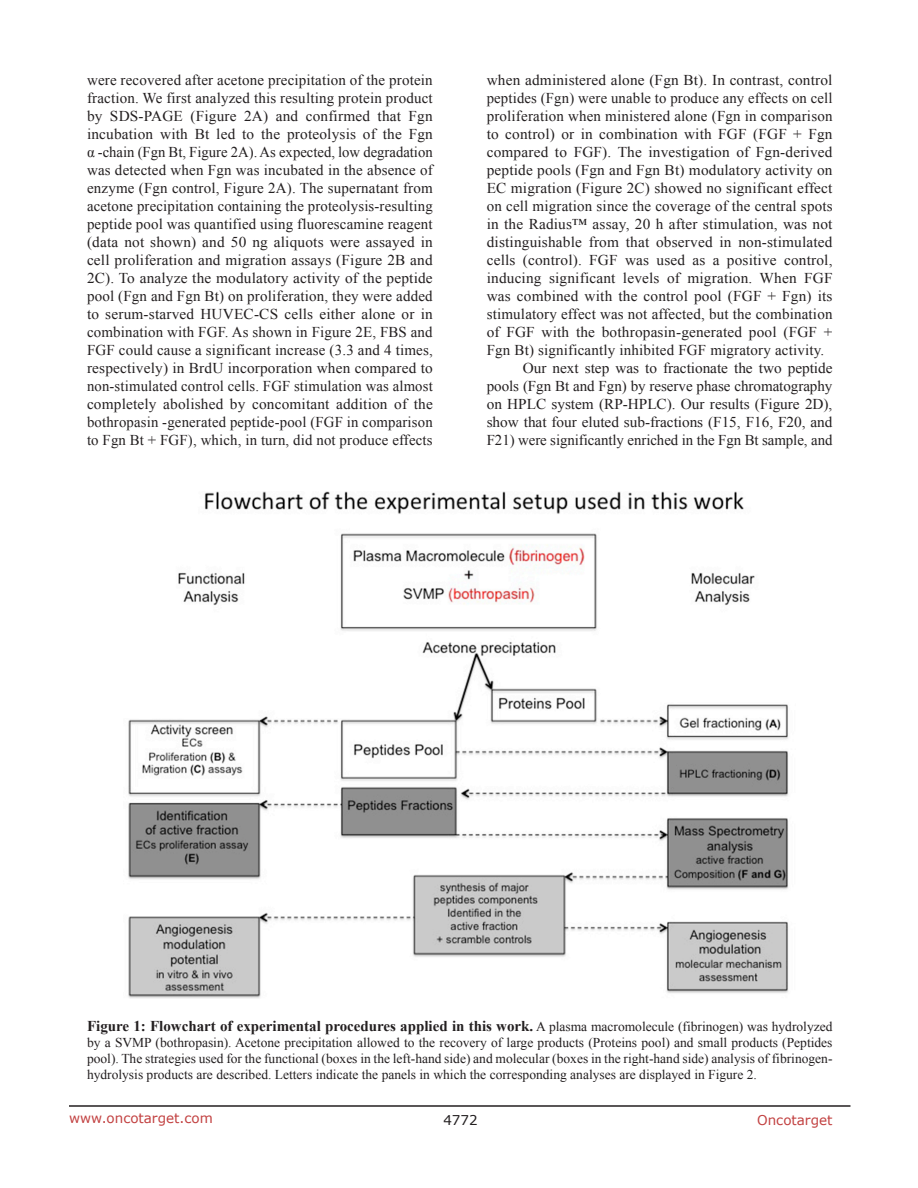
<style>
.page{position:relative;width:918px;height:1188px;background:#fff}
.page>*{position:absolute;margin:0;border:0;box-sizing:border-box;transform-origin:0 0}
.BodyText{font:15px/18px "Times New Roman";letter-spacing:.01em;color:#231f20;text-align:justify}
.Figuretrx{font:700 15px "Times New Roman";color:#231f20}
.Figuretrx-2{font:13.5px/16.2px "Times New Roman";color:#231f20;text-align:justify}
.t1{font:13.5px "Verdana";color:#c24141}
.t2{font:13.5px "Verdana";color:#231f20}
.s1{font-weight:400;font-size:13.5px}
</style>
<div class="page">
<hr style="left:69px;top:1105px;width:781px;height:2px;background:#231f20">
<img style="left:128px;top:492px;width:661px;height:506px">
<p class="BodyText" style="left:87px;top:71px;width:347px">were recovered after acetone precipitation of the protein fraction. We first analyzed this resulting protein product by SDS-PAGE (Figure 2A) and confirmed that Fgn incubation with Bt led to the proteolysis of the Fgn α -chain (Fgn Bt, Figure 2A). As expected, low degradation was detected when Fgn was incubated in the absence of enzyme (Fgn control, Figure 2A). The supernatant from acetone precipitation containing the proteolysis-resulting peptide pool was quantified using fluorescamine reagent (data not shown) and 50 ng aliquots were assayed in cell proliferation and migration assays (Figure 2B and 2C). To analyze the modulatory activity of the peptide pool (Fgn and Fgn Bt) on proliferation, they were added to serum-starved HUVEC-CS cells either alone or in combination with FGF. As shown in Figure 2E, FBS and FGF could cause a significant increase (3.3 and 4 times, respectively) in BrdU incorporation when compared to non-stimulated control cells. FGF stimulation was almost completely abolished by concomitant addition of the bothropasin -generated peptide-pool (FGF in comparison to Fgn Bt + FGF), which, in turn, did not produce effects</p>
<p class="BodyText" style="left:487px;top:71px;width:347px">when administered alone (Fgn Bt). In contrast, control peptides (Fgn) were unable to produce any effects on cell proliferation when ministered alone (Fgn in comparison to control) or in combination with FGF (FGF + Fgn compared to FGF). The investigation of Fgn-derived peptide pools (Fgn and Fgn Bt) modulatory activity on EC migration (Figure 2C) showed no significant effect on cell migration since the coverage of the central spots in the Radius™ assay, 20 h after stimulation, was not distinguishable from that observed in non-stimulated cells (control). FGF was used as a positive control, inducing significant levels of migration. When FGF was combined with the control pool (FGF + Fgn) its stimulatory effect was not affected, but the combination of FGF with the bothropasin-generated pool (FGF + Fgn Bt) significantly inhibited FGF migratory activity.</p>
<p class="BodyText" style="left:487px;top:359px;width:347px;text-indent:36px">Our next step was to fractionate the two peptide pools (Fgn Bt and Fgn) by reserve phase chromatography on HPLC system (RP-HPLC). Our results (Figure 2D), show that four eluted sub-fractions (F15, F16, F20, and F21) were significantly enriched in the Fgn Bt sample, and</p>
<p class="Figuretrx" style="left:87px;top:1015px;width:747px">Figure 1: Flowchart of experimental procedures applied in this work. <span class="s1">A plasma macromolecule (fibrinogen) was hydrolyzed</span></p>
<p class="Figuretrx-2" style="left:87px;top:1034px;width:747px">by a SVMP (bothropasin). Acetone precipitation allowed to the recovery of large products (Proteins pool) and small products (Peptides pool). The strategies used for the functional (boxes in the left-hand side) and molecular (boxes in the right-hand side) analysis of fibrinogen&shy;hydrolysis products are described. Letters indicate the panels in which the corresponding analyses are displayed in Figure 2.</p>
<p class="t1" style="left:69px;top:1109px;width:145px">www.oncotarget.com</p>
<p class="t2" style="left:443px;top:1111px;width:36px">4772</p>
<p class="t1" style="left:757px;top:1111px;width:77px">Oncotarget</p>
</div>
